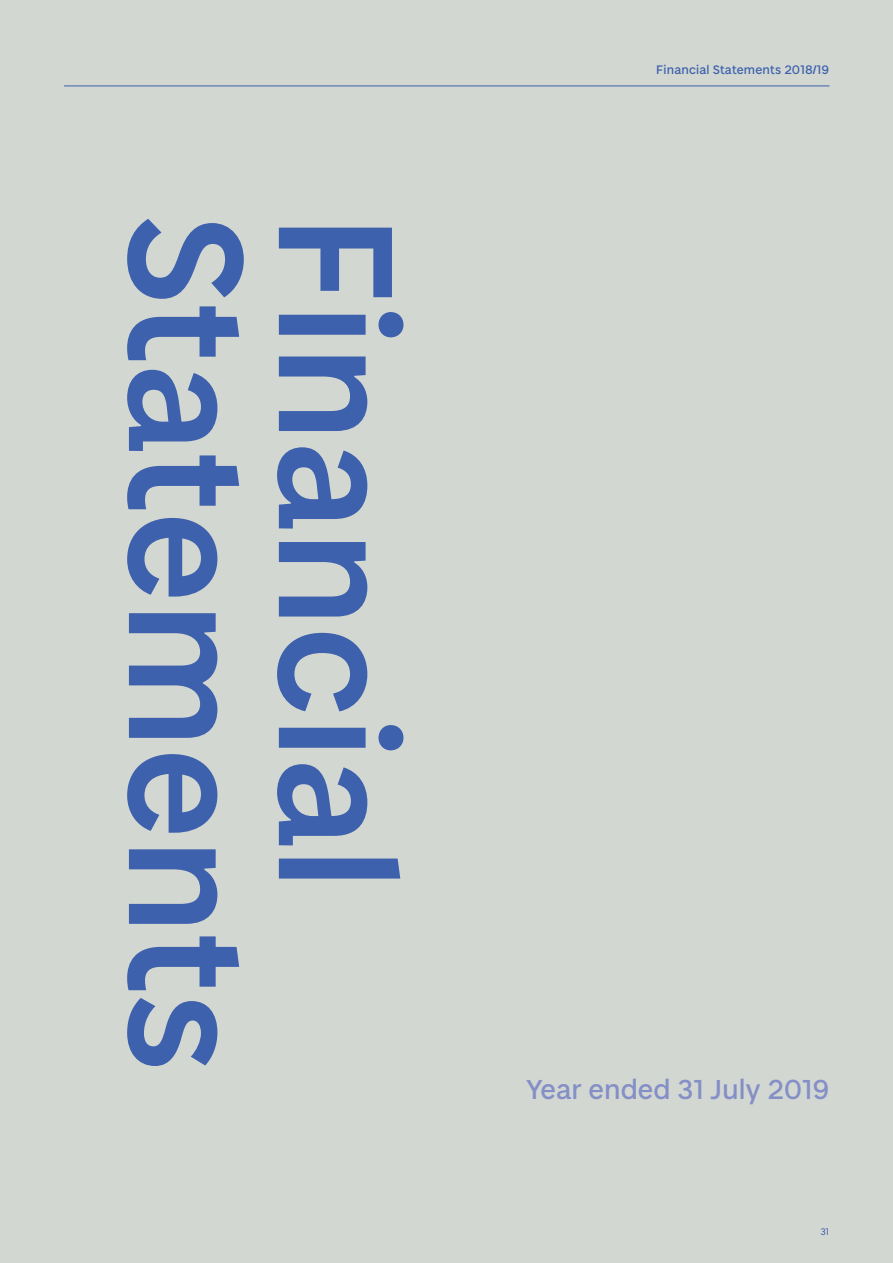
<style>
.page{position:relative;width:893px;height:1263px;background:#d3d7d1}
.page>*{position:absolute;margin:0;border:0;box-sizing:border-box;transform-origin:0 0}
.t1{font:600 177px "Baxter Prospectus Pro Alt";color:#3d61ad}
.t2{font:500 30px "Baxter Sans Pro Alt";color:#848fc7}
.t3{font:500 13.5px "Baxter Sans Pro Alt";letter-spacing:.01em;color:#3d61ad}
.t4{font:10.5px "Baxter Prospectus Pro Alt";color:#3d61ad}
</style>
<div class="page">
<hr style="left:64px;top:86px;width:765px;height:1px;background:#3d61ad">
<h1 class="t1" style="left:311px;top:215px;width:858px;rotate:90deg">Statements</h1>
<h1 class="t1" style="left:461px;top:215px;width:676px;rotate:90deg">Financial</h1>
<p class="t3" style="left:656px;top:60px;width:174px">Financial Statements 2018/19</p>
<h2 class="t2" style="left:526px;top:1068px;width:305px">Year ended 31 July 2019</h2>
<p class="t4" style="left:820px;top:1225px;width:10px">31</p>
</div>
